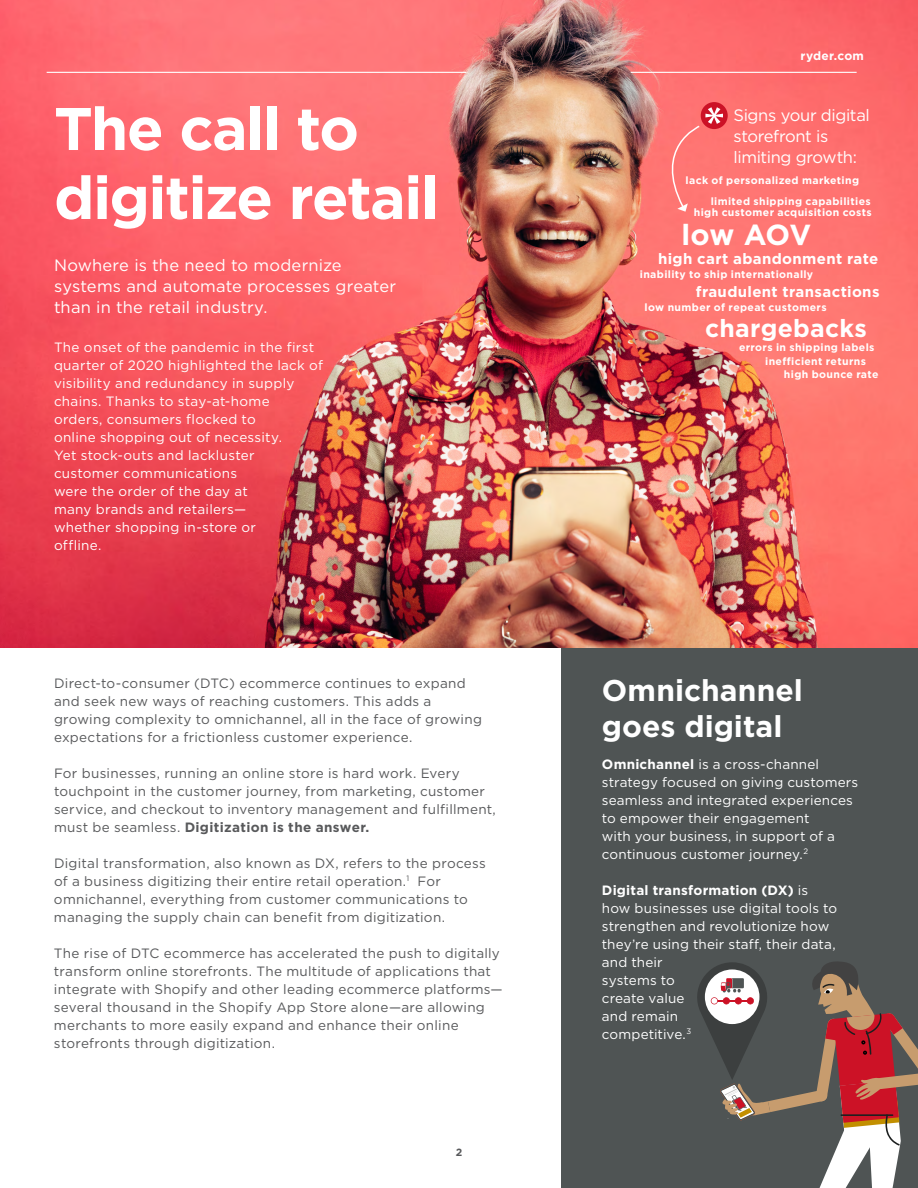
<style>
.page{position:relative;width:918px;height:1188px;background:#fff}
.page>*{position:absolute;margin:0;border:0;box-sizing:border-box;transform-origin:0 0}
.t1{font:700 60px/69px "Gotham";letter-spacing:-.03em;color:#fff}
.t2{font:700 30px/36px "Gotham";color:#fff}
.t3{font:700 29.1px "Gotham";letter-spacing:-.02em;color:#fff}
.t4{font:700 24.75px "Gotham";letter-spacing:.01em;color:#fff}
.t5{font:16.5px/21px "Gotham";color:#fff}
.t6{font:16.5px/21px "Gotham";letter-spacing:-.02em;color:#fff}
.t7{font:700 15px "Gotham";letter-spacing:.025em;color:#fff}
.t8{font:13.5px/18px "Gotham";letter-spacing:.02em;color:#58595b}
.t9{font:13.5px/18px "Gotham";letter-spacing:.015em;color:#fff}
.t10{font:700 12px "Gotham";letter-spacing:.02em;color:#fff}
.t11{font:700 10.5px/13.4px "Gotham";letter-spacing:.035em;color:#fff}
.t12{font:700 10.5px "Gotham";color:#58595b}
.s1{font-weight:700}
</style>
<div class="page">
<img style="left:0;top:0;width:918px;height:648px">
<hr style="left:47px;top:72px;width:420px;height:1px;background:#fff">
<hr style="left:631px;top:72px;width:226px;height:1px;background:#fff">
<div style="left:562px;top:648px;width:356px;height:540px;background:#4f5454"></div>
<svg style="left:697px;top:961px;width:221px;height:227px"></svg>
<div style="left:701px;top:102px;width:27px;height:27px;background:#cc1226;border-radius:50%"></div>
<svg style="left:652px;top:107px;width:71px;height:105px;background:#fb7775"></svg>
<h1 class="t1" style="left:54px;top:94px;width:386px">The call to digitize retail</h1>
<p class="t5" style="left:54px;top:254px;width:344px">Nowhere is the need to modernize systems and automate processes greater than in the retail industry.</p>
<p class="t9" style="left:54px;top:338px;width:271px">The onset of the pandemic in the first quarter of 2020 highlighted the lack of visibility and redundancy in supply chains. Thanks to stay-at-home<br>orders, consumers flocked to<br>online shopping out of necessity.<br>Yet stock-outs and lackluster<br>customer communications<br>were the order of the day at<br>many brands and retailers—<br>whether shopping in-store or<br>offline.</p>
<p class="t8" style="left:54px;top:674px;width:429px">Direct-to-consumer (DTC) ecommerce continues to expand and seek new ways of reaching customers. This adds a growing complexity to omnichannel, all in the face of growing expectations for a frictionless customer experience.</p>
<p class="t8" style="left:54px;top:764px;width:443px">For businesses, running an online store is hard work. Every touchpoint in the customer journey, from marketing, customer service, and checkout to inventory management and fulfillment, must be seamless. <span class="s1">Digitization is the answer.</span></p>
<p class="t8" style="left:54px;top:854px;width:433px">Digital transformation, also known as DX, refers to the process of a business digitizing their entire retail operation.<sup>1</sup> For omnichannel, everything from customer communications to managing the supply chain can benefit from digitization.</p>
<p class="t8" style="left:54px;top:944px;width:450px">The rise of DTC ecommerce has accelerated the push to digitally transform online storefronts. The multitude of applications that integrate with Shopify and other leading ecommerce platforms— several thousand in the Shopify App Store alone—are allowing merchants to more easily expand and enhance their online storefronts through digitization.</p>
<p class="t12" style="left:456px;top:1145px;width:8px">2</p>
<p class="t10" style="left:801px;top:48px;width:65px">ryder.com</p>
<p class="t6" style="left:734px;top:105px;width:138px">Signs your digital storefront is limiting growth:</p>
<p class="t11" style="left:686px;top:173px;width:175px">lack of personalized marketing</p>
<p class="t11" style="left:711px;top:194px;width:162px">limited shipping capabilities</p>
<p class="t11" style="left:694px;top:206px;width:179px">high customer acquisition costs</p>
<h3 class="t3" style="left:681px;top:216px;width:131px">low AOV</h3>
<p class="t7" style="left:658px;top:248px;width:222px">high cart abandonment rate</p>
<p class="t7" style="left:696px;top:282px;width:185px">fraudulent transactions</p>
<p class="t11" style="left:640px;top:268px;width:175px">inability to ship internationally</p>
<p class="t11" style="left:645px;top:301px;width:184px">low number of repeat customers</p>
<h3 class="t4" style="left:705px;top:312px;width:163px">chargebacks</h3>
<p class="t11" style="left:784px;top:367px;width:96px">high bounce rate</p>
<p class="t11" style="left:765px;top:341px;width:111px;text-indent:-26px">errors in shipping labels inefficient returns</p>
<h2 class="t2" style="left:602px;top:672px;width:202px">Omnichannel goes digital</h2>
<p class="t9" style="left:602px;top:755px;width:258px"><span class="s1">Omnichannel</span> is a cross-channel strategy focused on giving customers seamless and integrated experiences to empower their engagement<br>with your business, in support of a continuous customer journey.<sup>2</sup></p>
<p class="t9" style="left:602px;top:881px;width:237px"><span class="s1">Digital transformation (DX)</span> is how businesses use digital tools to strengthen and revolutionize how they’re using their staff, their data, and their<br>systems to<br>create value<br>and remain<br>competitive.<sup>3</sup></p>
</div>
